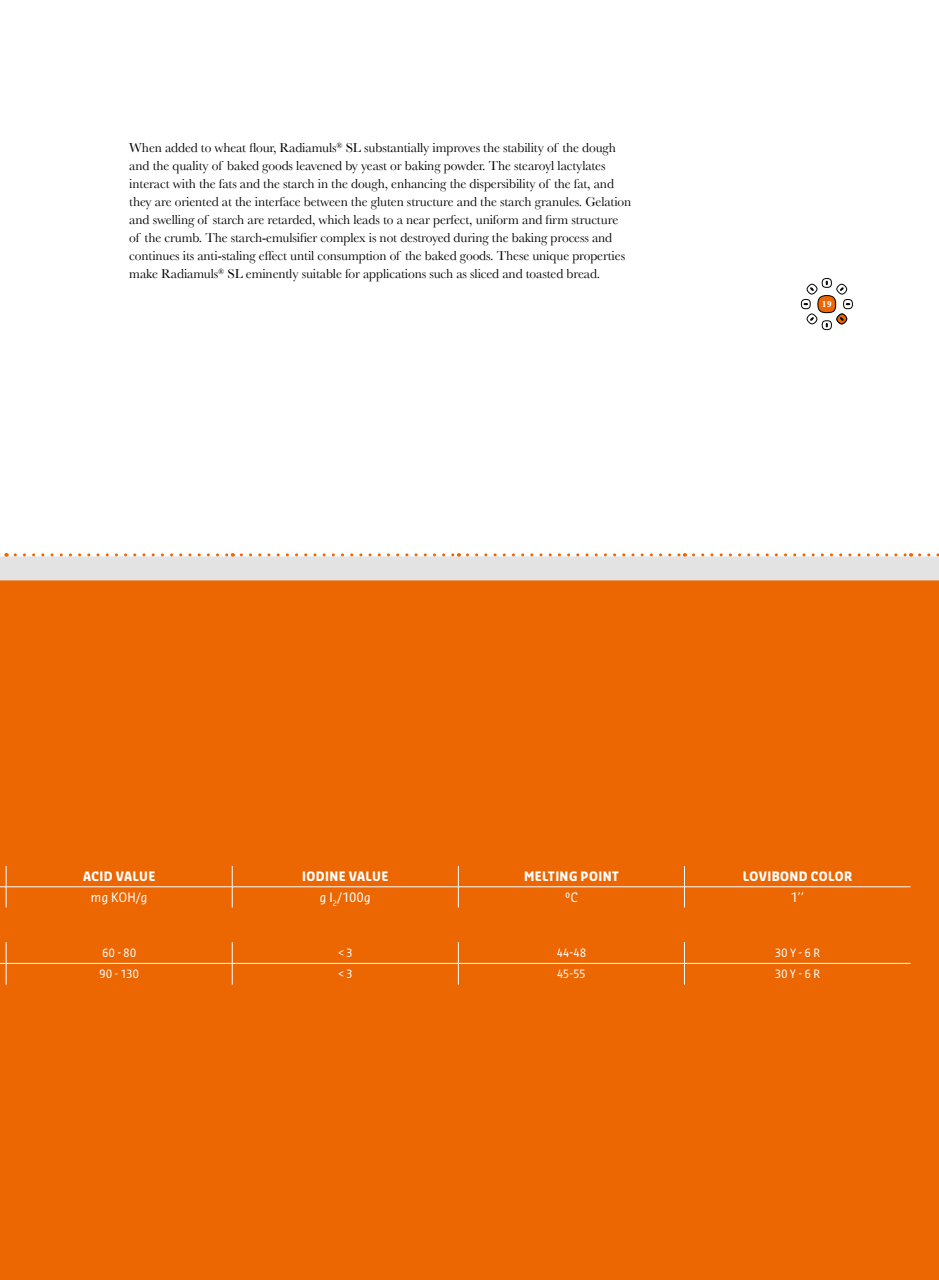
<style>
.page{position:relative;width:939px;height:1280px;background:#fff}
.page>*{position:absolute;margin:0;border:0;box-sizing:border-box;transform-origin:0 0}
.t1{font:13.5px/18px "Baskerville";letter-spacing:-.01em;color:#000}
.t2{font:700 12.75px "Sansa Con";letter-spacing:.035em;color:#fff}
.t3{font:12.75px "Sansa Con";letter-spacing:.035em;color:#fff}
.t4{font:11.25px "Sansa Con";letter-spacing:.035em;color:#fff}
.t5{font:700 9px "Baskerville";color:#fff}
</style>
<div class="page">
<div style="left:0;top:554px;width:939px;height:26px;background:#e3e3e4"></div>
<div style="left:0;top:580px;width:939px;height:699px;background:#ec6602"></div>
<hr style="left:6px;top:553px;width:226px;height:3px;background:#fff">
<hr style="left:232px;top:553px;width:226px;height:3px;background:#fff">
<hr style="left:458px;top:553px;width:226px;height:3px;background:#fff">
<hr style="left:684px;top:553px;width:227px;height:3px;background:#fff">
<hr style="left:911px;top:553px;width:28px;height:3px;background:#fff">
<hr style="left:6px;top:886px;width:226px;height:1px;background:#fff">
<hr style="left:232px;top:886px;width:226px;height:1px;background:#fff">
<hr style="left:458px;top:886px;width:226px;height:1px;background:#fff">
<hr style="left:684px;top:886px;width:227px;height:1px;background:#fff">
<svg style="left:0;top:553px;width:7px;height:3px"></svg>
<svg style="left:15px;top:553px;width:218px;height:3px"></svg>
<svg style="left:241px;top:553px;width:218px;height:3px"></svg>
<svg style="left:467px;top:553px;width:218px;height:3px"></svg>
<svg style="left:693px;top:553px;width:219px;height:3px"></svg>
<svg style="left:920px;top:553px;width:19px;height:3px"></svg>
<hr style="left:6px;top:865px;width:226px;height:1px;background:#ec6602">
<hr style="left:232px;top:865px;width:226px;height:1px;background:#ec6602">
<hr style="left:458px;top:865px;width:226px;height:1px;background:#ec6602">
<hr style="left:684px;top:865px;width:227px;height:1px;background:#ec6602">
<hr style="left:6px;top:907px;width:226px;height:1px;background:#ec6602">
<hr style="left:232px;top:907px;width:226px;height:1px;background:#ec6602">
<hr style="left:458px;top:907px;width:226px;height:1px;background:#ec6602">
<svg style="left:0;top:865px;width:7px;height:55px"></svg>
<svg style="left:232px;top:866px;width:1px;height:54px"></svg>
<svg style="left:458px;top:865px;width:1px;height:55px"></svg>
<svg style="left:684px;top:865px;width:1px;height:55px"></svg>
<hr style="left:684px;top:907px;width:227px;height:1px;background:#ec6602">
<hr style="left:6px;top:962px;width:226px;height:1px;background:#fff">
<svg style="left:0;top:941px;width:7px;height:43px"></svg>
<hr style="left:232px;top:962px;width:226px;height:1px;background:#fff">
<svg style="left:232px;top:941px;width:1px;height:43px"></svg>
<hr style="left:458px;top:962px;width:226px;height:1px;background:#fff">
<svg style="left:458px;top:941px;width:1px;height:43px"></svg>
<hr style="left:684px;top:962px;width:227px;height:1px;background:#fff">
<svg style="left:684px;top:941px;width:1px;height:43px"></svg>
<svg style="left:801px;top:278px;width:52px;height:52px"></svg>
<svg style="left:0;top:1276px;width:3px;height:4px"></svg>
<svg style="left:936px;top:1276px;width:3px;height:4px"></svg>
<p class="t1" style="left:129px;top:139px;width:504px">When added to wheat flour, Radiamuls<sup>®</sup> SL substantially improves the stability of the dough and the quality of baked goods leavened by yeast or baking powder. The stearoyl lactylates interact with the fats and the starch in the dough, enhancing the dispersibility of the fat, and they are oriented at the interface between the gluten structure and the starch granules. Gelation and swelling of starch are retarded, which leads to a near perfect, uniform and firm structure of the crumb. The starch-emulsifier complex is not destroyed during the baking process and continues its anti-staling effect until consumption of the baked goods. These unique properties make Radiamuls<sup>®</sup> SL eminently suitable for applications such as sliced and toasted bread.</p>
<p class="t5" style="left:822px;top:299px;width:11px">19</p>
<p class="t2" style="left:83px;top:868px;width:74px">ACID VALUE</p>
<p class="t2" style="left:302px;top:868px;width:88px">IODINE VALUE</p>
<p class="t2" style="left:524px;top:868px;width:96px">MELTING POINT</p>
<p class="t2" style="left:743px;top:868px;width:111px">LOVIBOND COLOR</p>
<p class="t3" style="left:91px;top:889px;width:58px">mg KOH/g</p>
<p class="t3" style="left:320px;top:889px;width:52px">g I<sub>2</sub>/100g</p>
<p class="t3" style="left:565px;top:889px;width:14px">°C</p>
<p class="t3" style="left:791px;top:889px;width:14px">1’’</p>
<p class="t4" style="left:102px;top:945px;width:35px">60 - 80</p>
<p class="t4" style="left:338px;top:945px;width:16px">&lt; 3</p>
<p class="t4" style="left:557px;top:945px;width:31px">44-48</p>
<p class="t4" style="left:775px;top:945px;width:46px">30 Y - 6 R</p>
<p class="t4" style="left:100px;top:967px;width:41px">90 - 130</p>
<p class="t4" style="left:338px;top:967px;width:16px">&lt; 3</p>
<p class="t4" style="left:557px;top:967px;width:30px">45-55</p>
<p class="t4" style="left:775px;top:967px;width:46px">30 Y - 6 R</p>
</div>
